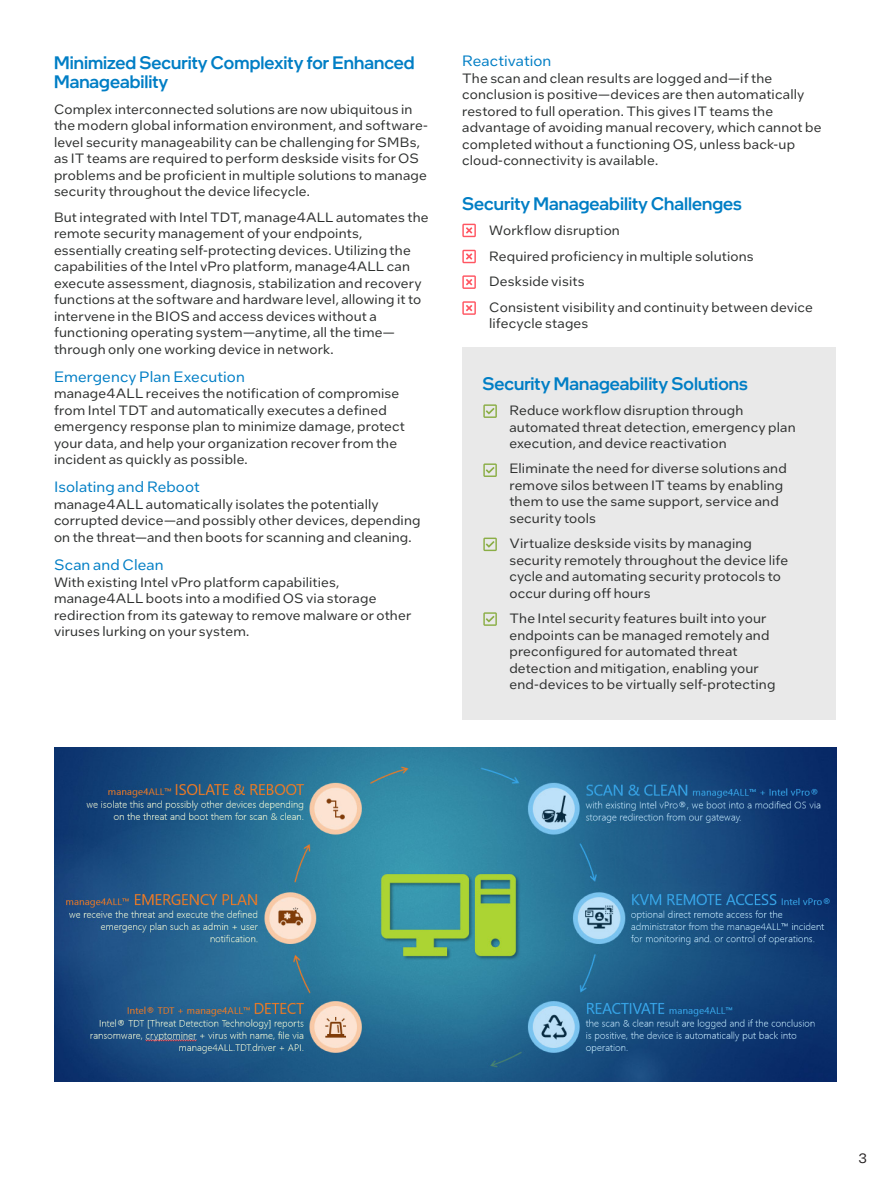
<style>
.page{position:relative;width:891px;height:1188px;background:#fff}
.page>*{position:absolute;margin:0;border:0;box-sizing:border-box;transform-origin:0 0}
.MainCopy___Caption{font:500 18px/19.5px "Intel One Display";color:#007ec5}
.Mini_Header{font:15px "Intel One Text";letter-spacing:.005em;color:#007ec5}
.MainCopy___Caption-2{font:13.5px/16.5px "Intel One Text";letter-spacing:.01em;color:#2d2f2e}
.t1{font:13.5px "Intel One Text";color:#231f20}
</style>
<div class="page">
<div style="left:462px;top:347px;width:374px;height:373px;background:#e9e9e9"></div>
<img style="left:55px;top:747px;width:782px;height:335px">
<svg style="left:483px;top:404px;width:14px;height:14px"></svg>
<svg style="left:483px;top:463px;width:14px;height:14px"></svg>
<svg style="left:483px;top:538px;width:14px;height:13px"></svg>
<svg style="left:483px;top:612px;width:14px;height:14px"></svg>
<svg style="left:462px;top:224px;width:14px;height:13px"></svg>
<svg style="left:462px;top:250px;width:14px;height:13px"></svg>
<svg style="left:462px;top:275px;width:14px;height:14px"></svg>
<svg style="left:462px;top:301px;width:14px;height:14px"></svg>
<p class="MainCopy___Caption" style="left:54px;top:52px;width:362px">Minimized Security Complexity for Enhanced<br>Manageability</p>
<p class="MainCopy___Caption-2" style="left:54px;top:100px;width:375px">Complex interconnected solutions are now ubiquitous in the modern global information environment, and software&shy;level security manageability can be challenging for SMBs, as IT teams are required to perform deskside visits for OS problems and be proficient in multiple solutions to manage security throughout the device lifecycle.</p>
<p class="MainCopy___Caption-2" style="left:54px;top:208px;width:376px">But integrated with Intel TDT, manage4ALL automates the remote security management of your endpoints, essentially creating self-protecting devices. Utilizing the capabilities of the Intel vPro platform, manage4ALL can execute assessment, diagnosis, stabilization and recovery functions at the software and hardware level, allowing it to intervene in the BIOS and access devices without a functioning operating system—anytime, all the time— through only one working device in network.</p>
<p class="Mini_Header" style="left:54px;top:367px;width:192px">Emergency Plan Execution</p>
<p class="MainCopy___Caption-2" style="left:54px;top:385px;width:353px">manage4ALL receives the notification of compromise from Intel TDT and automatically executes a defined emergency response plan to minimize damage, protect your data, and help your organization recover from the incident as quickly as possible.</p>
<p class="Mini_Header" style="left:54px;top:477px;width:147px">Isolating and Reboot</p>
<p class="MainCopy___Caption-2" style="left:54px;top:496px;width:368px">manage4ALL automatically isolates the potentially corrupted device—and possibly other devices, depending on the threat—and then boots for scanning and cleaning.</p>
<p class="Mini_Header" style="left:54px;top:555px;width:111px">Scan and Clean</p>
<p class="MainCopy___Caption-2" style="left:54px;top:573px;width:359px">With existing Intel vPro platform capabilities, manage4ALL boots into a modified OS via storage redirection from its gateway to remove malware or other viruses lurking on your system.</p>
<p class="Mini_Header" style="left:462px;top:51px;width:91px">Reactivation</p>
<p class="MainCopy___Caption-2" style="left:462px;top:69px;width:361px">The scan and clean results are logged and—if the conclusion is positive—devices are then automatically restored to full operation. This gives IT teams the advantage of avoiding manual recovery, which cannot be completed without a functioning OS, unless back-up cloud-connectivity is available.</p>
<p class="MainCopy___Caption" style="left:462px;top:194px;width:281px">Security Manageability Challenges</p>
<p class="MainCopy___Caption-2" style="left:489px;top:222px;width:132px">Workflow disruption</p>
<p class="MainCopy___Caption-2" style="left:489px;top:247px;width:266px">Required proficiency in multiple solutions</p>
<p class="MainCopy___Caption-2" style="left:489px;top:273px;width:97px">Deskside visits</p>
<p class="MainCopy___Caption-2" style="left:489px;top:298px;width:325px">Consistent visibility and continuity between device lifecycle stages</p>
<p class="MainCopy___Caption" style="left:482px;top:373px;width:267px">Security Manageability Solutions</p>
<p class="MainCopy___Caption-2" style="left:509px;top:402px;width:288px">Reduce workflow disruption through automated threat detection, emergency plan execution, and device reactivation</p>
<p class="MainCopy___Caption-2" style="left:509px;top:460px;width:279px">Eliminate the need for diverse solutions and remove silos between IT teams by enabling them to use the same support, service and security tools</p>
<p class="MainCopy___Caption-2" style="left:509px;top:535px;width:281px">Virtualize deskside visits by managing security remotely throughout the device life cycle and automating security protocols to occur during off hours</p>
<p class="MainCopy___Caption-2" style="left:509px;top:610px;width:268px">The Intel security features built into your endpoints can be managed remotely and preconfigured for automated threat detection and mitigation, enabling your end-devices to be virtually self-protecting</p>
<p class="t1" style="left:858px;top:1150px;width:10px">3</p>
</div>
